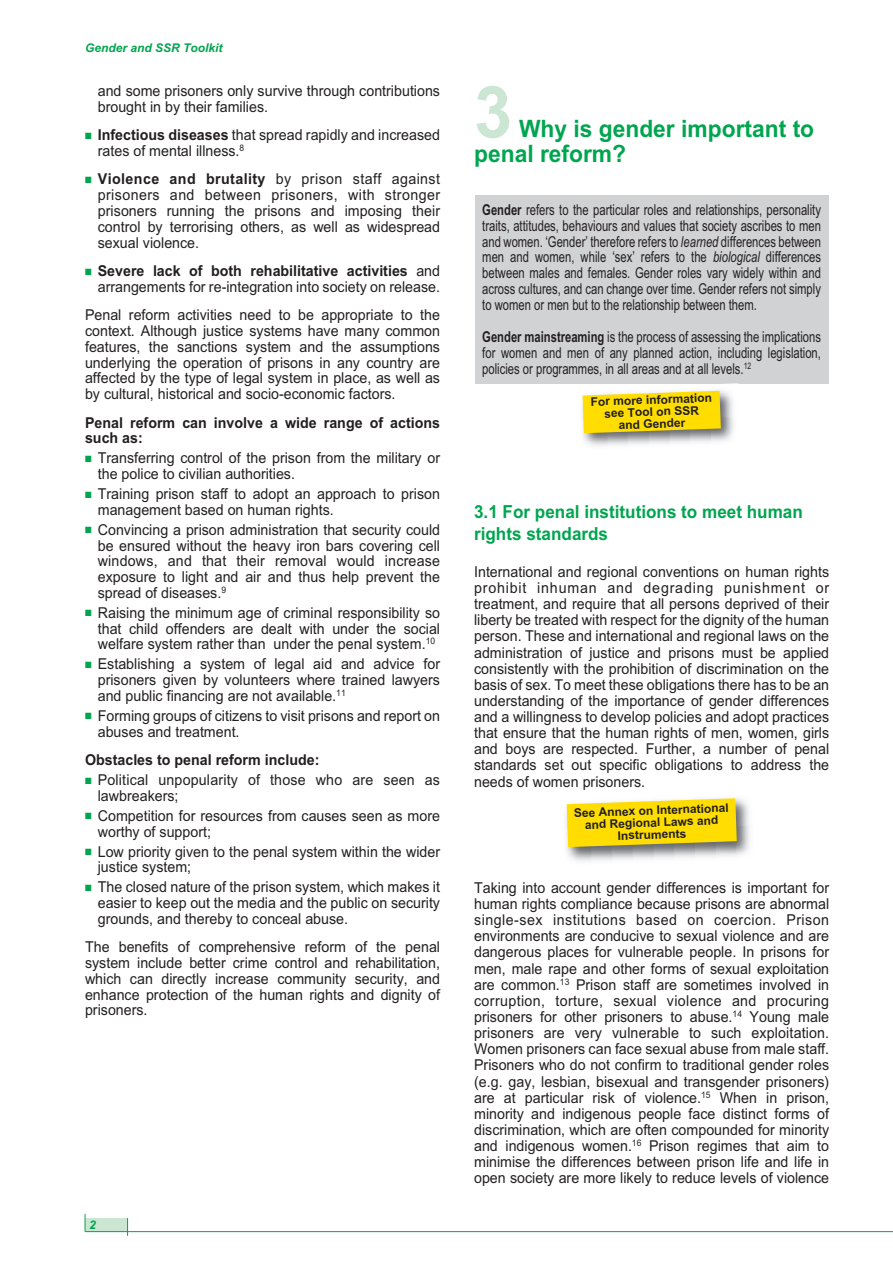
<style>
.page{position:relative;width:893px;height:1263px;background:#fff}
.page>*{position:absolute;margin:0;border:0;box-sizing:border-box;transform-origin:0 0}
.t1{font:700 72px "Arial";color:#cbe6d3;scale:.95 1}
.t2{font:700 24px/24.5px "Arial";color:#00a54f;scale:.95 1}
.t3{font:700 18px/22px "Arial";color:#00a54f;scale:.95 1}
.t4{font:15px/15.8px "Arial";color:#231f20;text-align:justify;scale:.95 1}
.t5{font:15px/15.8px "Arial";color:#231f20;text-align:justify;scale:.75 1}
.t6{font:700 15px/15.8px "Arial";color:#231f20;scale:.95 1}
.t7{font:700 12px/12px "Arial";color:#231f20;text-align:center}
.t8{font:italic 700 12px "Arial";color:#00a54f}
.s1{color:#00a54f}
.s2{font-weight:700}
.s3{font-style:italic}
</style>
<div class="page">
<div style="left:85px;top:1218px;width:43px;height:13px;background:#cbe6d3"></div>
<div style="left:475px;top:195px;width:353px;height:188px;background:#d1d2d4"></div>
<img style="left:575px;top:383px;width:166px;height:63px">
<svg style="left:583px;top:391px;width:138px;height:42px;background:#f7d815"></svg>
<img style="left:565px;top:798px;width:185px;height:63px">
<svg style="left:567px;top:798px;width:170px;height:49px;background:#f6d819"></svg>
<hr style="left:85px;top:1231px;width:808px;height:1px;background:#00a54f">
<svg style="left:85px;top:1214px;width:1px;height:17px"></svg>
<svg style="left:127px;top:1218px;width:1px;height:18px"></svg>
<p class="t8" style="left:85px;top:41px;width:139px">Gender and SSR Toolkit</p>
<p class="t4" style="left:98px;top:83px;width:362px">and some prisoners only survive through contributions brought in by their families.</p>
<p class="t4" style="left:98px;top:127px;width:362px;text-indent:-13px"><span class="s1">■</span> <span class="s2">Infectious diseases</span> that spread rapidly and increased rates of mental illness.<sup>8</sup></p>
<p class="t4" style="left:98px;top:171px;width:362px;text-indent:-13px"><span class="s1">■</span> <span class="s2">Violence and brutality</span> by prison staff against prisoners and between prisoners, with stronger prisoners running the prisons and imposing their control by terrorising others, as well as widespread sexual violence.</p>
<p class="t4" style="left:85px;top:263px;width:375px;text-align:right"><span class="s1">■</span> <span class="s2">Severe lack of both rehabilitative activities</span> and arrangements for re-integration into society on release.</p>
<p class="t4" style="left:85px;top:307px;width:375px">Penal reform activities need to be appropriate to the context. Although justice systems have many common features, the sanctions system and the assumptions underlying the operation of prisons in any country are affected by the type of legal system in place, as well as by cultural, historical and socio-economic factors.</p>
<p class="t6" style="left:85px;top:414px;width:375px">Penal reform can involve a wide range of actions such as:</p>
<p class="t4" style="left:98px;top:450px;width:362px;text-indent:-13px"><span class="s1">■</span> Transferring control of the prison from the military or the police to civilian authorities.</p>
<p class="t4" style="left:98px;top:486px;width:362px;text-indent:-13px"><span class="s1">■</span> Training prison staff to adopt an approach to prison management based on human rights.</p>
<p class="t4" style="left:98px;top:522px;width:362px;text-indent:-13px"><span class="s1">■</span> Convincing a prison administration that security could be ensured without the heavy iron bars covering cell windows, and that their removal would increase exposure to light and air and thus help prevent the spread of diseases.<sup>9</sup></p>
<p class="t4" style="left:98px;top:605px;width:362px;text-indent:-13px"><span class="s1">■</span> Raising the minimum age of criminal responsibility so that child offenders are dealt with under the social welfare system rather than under the penal system.<sup>10</sup></p>
<p class="t4" style="left:98px;top:656px;width:362px;text-indent:-13px"><span class="s1">■</span> Establishing a system of legal aid and advice for prisoners given by volunteers where trained lawyers and public financing are not available.<sup>11</sup></p>
<p class="t4" style="left:98px;top:708px;width:362px;text-indent:-13px"><span class="s1">■</span> Forming groups of citizens to visit prisons and report on abuses and treatment.</p>
<p class="t6" style="left:85px;top:752px;width:248px">Obstacles to penal reform include:</p>
<p class="t4" style="left:98px;top:772px;width:362px;text-indent:-13px"><span class="s1">■</span> Political unpopularity of those who are seen as lawbreakers;</p>
<p class="t4" style="left:98px;top:808px;width:362px;text-indent:-13px"><span class="s1">■</span> Competition for resources from causes seen as more worthy of support;</p>
<p class="t4" style="left:98px;top:843px;width:362px;text-indent:-13px"><span class="s1">■</span> Low priority given to the penal system within the wider justice system;</p>
<p class="t4" style="left:98px;top:879px;width:362px;text-indent:-13px"><span class="s1">■</span> The closed nature of the prison system, which makes it easier to keep out the media and the public on security grounds, and thereby to conceal abuse.</p>
<p class="t4" style="left:85px;top:939px;width:375px">The benefits of comprehensive reform of the penal system include better crime control and rehabilitation, which can directly increase community security, and enhance protection of the human rights and dignity of prisoners.</p>
<p class="t8" style="left:89px;top:1218px;width:8px">2</p>
<h1 class="t1" style="left:474px;top:70px;width:42px">3</h1>
<h2 class="t2" style="left:474px;top:117px;width:359px;text-indent:45px">Why is gender important to penal reform?</h2>
<p class="t5" style="left:482px;top:202px;width:453px"><span class="s2">Gender</span> refers to the particular roles and relationships, personality traits, attitudes, behaviours and values that society ascribes to men and women. ‘Gender’ therefore refers to <span class="s3">learned</span> differences between men and women, while ‘sex’ refers to the <span class="s3">biological</span> differences between males and females. Gender roles vary widely within and across cultures, and can change over time. Gender refers not simply to women or men but to the relationship between them.</p>
<p class="t5" style="left:482px;top:329px;width:453px"><span class="s2">Gender mainstreaming</span> is the process of assessing the implications for women and men of any planned action, including legislation, policies or programmes, in all areas and at all levels.<sup>12</sup></p>
<p class="t7" style="left:590px;top:396px;width:123px;rotate:-2deg">For more information see Tool on SSR<br>and Gender</p>
<p class="t3" style="left:474px;top:500px;width:348px">3.1 For penal institutions to meet human rights standards</p>
<p class="t4" style="left:474px;top:564px;width:375px;line-height:16.2px">International and regional conventions on human rights prohibit inhuman and degrading punishment or treatment, and require that all persons deprived of their liberty be treated with respect for the dignity of the human person. These and international and regional laws on the administration of justice and prisons must be applied consistently with the prohibition of discrimination on the basis of sex. To meet these obligations there has to be an understanding of the importance of gender differences and a willingness to develop policies and adopt practices that ensure that the human rights of men, women, girls and boys are respected. Further, a number of penal standards set out specific obligations to address the needs of women prisoners.</p>
<p class="t7" style="left:574px;top:807px;width:156px;rotate:-2deg">See Annex on International and Regional Laws and<br>Instruments</p>
<p class="t4" style="left:474px;top:880px;width:375px;line-height:16.2px">Taking into account gender differences is important for human rights compliance because prisons are abnormal single-sex institutions based on coercion. Prison environments are conducive to sexual violence and are dangerous places for vulnerable people. In prisons for men, male rape and other forms of sexual exploitation are common.<sup>13</sup> Prison staff are sometimes involved in corruption, torture, sexual violence and procuring prisoners for other prisoners to abuse.<sup>14</sup> Young male prisoners are very vulnerable to such exploitation.<br>Women prisoners can face sexual abuse from male staff.<br>Prisoners who do not confirm to traditional gender roles (e.g. gay, lesbian, bisexual and transgender prisoners) are at particular risk of violence.<sup>15</sup> When in prison, minority and indigenous people face distinct forms of discrimination, which are often compounded for minority and indigenous women.<sup>16</sup> Prison regimes that aim to minimise the differences between prison life and life in open society are more likely to reduce levels of violence</p>
</div>
